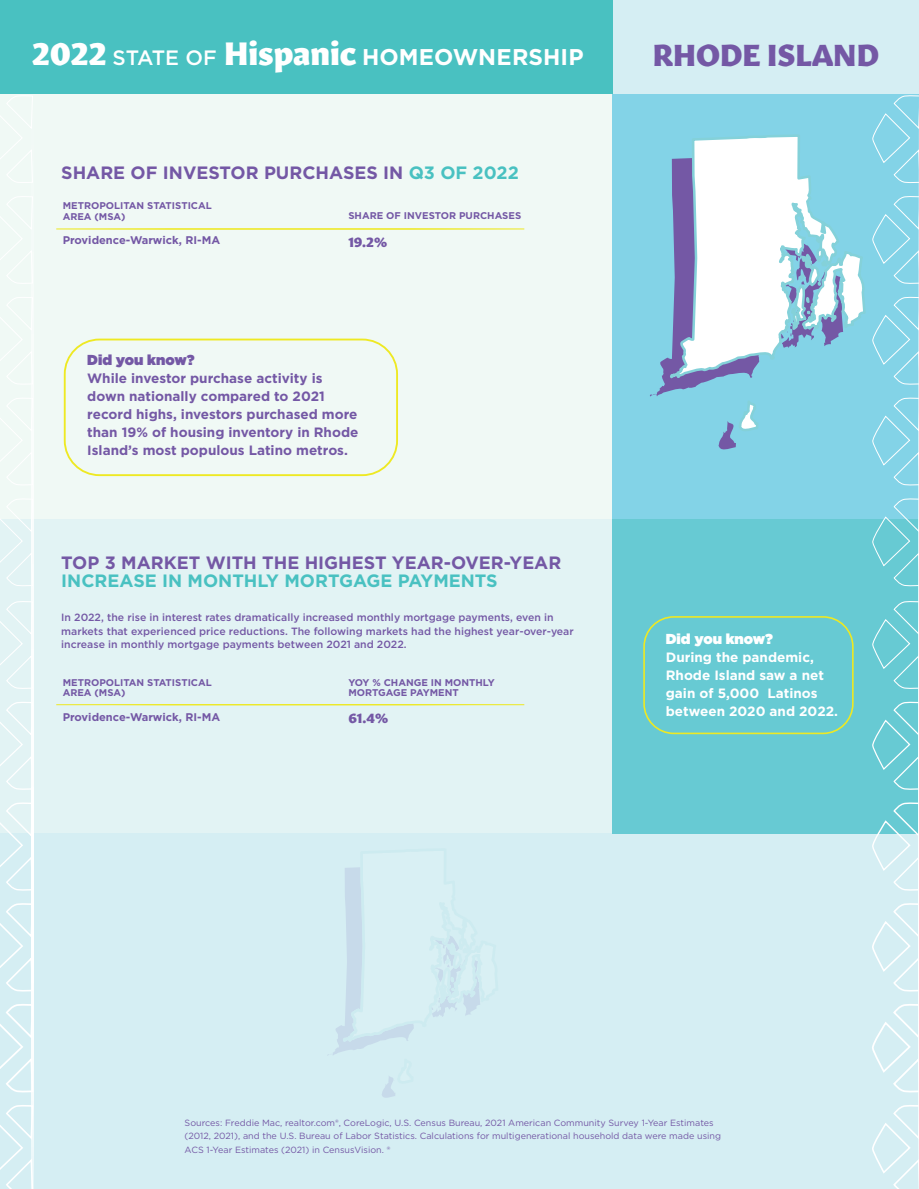
<style>
.page{position:relative;width:919px;height:1189px;background:#fff}
.page>*{position:absolute;margin:0;border:0;box-sizing:border-box;transform-origin:0 0}
.t1{font:30px "Gitan Latn Eb";color:#7458a5}
.t2{font:700 22.8px "Gotham";letter-spacing:.005em;color:#fff}
.t3{font:700 17.85px "Gotham";color:#7458a5}
.t4{font:700 17.85px "Gotham";color:#49c1c1}
.t5{font:900 14.4px "Gotham";color:#fff}
.t6{font:900 14.4px "Gotham";color:#7458a5}
.t7{font:13.65px "Gitan Latn Eb";color:#7458a5}
.t8{font:700 13.5px/18px "Gotham";color:#7458a5}
.t9{font:700 13.5px/18px "Gotham";color:#fff}
.t10{font:700 11.1px "Gotham";color:#7458a5}
.t11{font:500 10.5px/13.5px "Gotham";color:#7458a5}
.t12{font:700 9.75px/10.5px "Gotham";color:#7458a5}
.t13{font:9px/13.5px "Gotham";color:#7458a5}
.s1{font-family:"Gitan Latn Eb";font-weight:400;font-size:31.95px}
.s2{font-weight:500;font-size:20.7px}
.s3{color:#49c1c1}
</style>
<div class="page">
<div style="left:0;top:829px;width:918px;height:359px;background:#d5eef3"></div>
<div style="left:0;top:85px;width:616px;height:439px;background:#f0f9f5"></div>
<div style="left:612px;top:0;width:306px;height:100px;background:#d5eef3"></div>
<div style="left:612px;top:94px;width:306px;height:434px;background:#83d3e7"></div>
<div style="left:0;top:519px;width:622px;height:314px;background:#e2f3f4"></div>
<div style="left:612px;top:519px;width:306px;height:314px;background:#67cad3"></div>
<div style="left:0;top:0;width:612px;height:94px;background:#49c1c1"></div>
<img style="left:918px;top:96px;width:1px;height:1092px">
<svg style="left:0;top:96px;width:34px;height:1092px"></svg>
<div style="left:64px;top:338px;width:334px;height:138px;border:2px solid #eee923;border-radius:35px"></div>
<svg style="left:56px;top:704px;width:468px;height:1px"></svg>
<svg style="left:56px;top:228px;width:468px;height:2px"></svg>
<svg style="left:649px;top:95px;width:269px;height:1093px"></svg>
<svg style="left:328px;top:867px;width:152px;height:230px"></svg>
<h2 class="t2" style="left:32px;top:42px;width:553px"><span class="s1">2022</span> <span class="s2">STATE OF</span> <span class="s1">Hispanic</span> HOMEOWNERSHIP</h2>
<h3 class="t3" style="left:61px;top:161px;width:459px">SHARE OF INVESTOR PURCHASES IN <span class="s3">Q3 OF 2022</span></h3>
<p class="t12" style="left:63px;top:200px;width:151px">METROPOLITAN STATISTICAL<br>AREA (MSA)</p>
<p class="t12" style="left:348px;top:210px;width:174px">SHARE OF INVESTOR PURCHASES</p>
<p class="t10" style="left:63px;top:233px;width:159px">Providence-Warwick, RI-MA</p>
<h3 class="t7" style="left:348px;top:229px;width:40px">19.2%</h3>
<h3 class="t6" style="left:87px;top:350px;width:109px">Did you know?</h3>
<h3 class="t8" style="left:87px;top:369px;width:272px">While investor purchase activity is down nationally compared to 2021 record highs, investors purchased more than 19% of housing inventory in Rhode Island’s most populous Latino metros.</h3>
<h3 class="t3" style="left:61px;top:550px;width:501px">TOP 3 MARKET WITH THE HIGHEST YEAR-OVER-YEAR</h3>
<h3 class="t4" style="left:61px;top:568px;width:438px">INCREASE IN MONTHLY MORTGAGE PAYMENTS</h3>
<p class="t11" style="left:61px;top:610px;width:514px">In 2022, the rise in interest rates dramatically increased monthly mortgage payments, even in markets that experienced price reductions. The following markets had the highest year-over-year increase in monthly mortgage payments between 2021 and 2022.</p>
<p class="t12" style="left:63px;top:676px;width:151px">METROPOLITAN STATISTICAL<br>AREA (MSA)</p>
<p class="t12" style="left:348px;top:677px;width:148px">YOY % CHANGE IN MONTHLY<br>MORTGAGE PAYMENT</p>
<p class="t10" style="left:63px;top:709px;width:159px">Providence-Warwick, RI-MA</p>
<h3 class="t7" style="left:348px;top:706px;width:41px">61.4%</h3>
<h1 class="t1" style="left:652px;top:28px;width:228px">RHODE ISLAND</h1>
<h3 class="t5" style="left:665px;top:629px;width:109px">Did you know?</h3>
<h3 class="t9" style="left:665px;top:648px;width:174px">During the pandemic,<br>Rhode Island saw a net gain of 5,000 Latinos between 2020 and 2022.</h3>
<p class="t13" style="left:185px;top:1115px;width:538px">Sources: Freddie Mac, realtor.com®, CoreLogic, U.S. Census Bureau, 2021 American Community Survey 1-Year Estimates (2012, 2021), and the U.S. Bureau of Labor Statistics. Calculations for multigenerational household data were made using<br>ACS 1-Year Estimates (2021) in CensusVision. ®</p>
</div>
